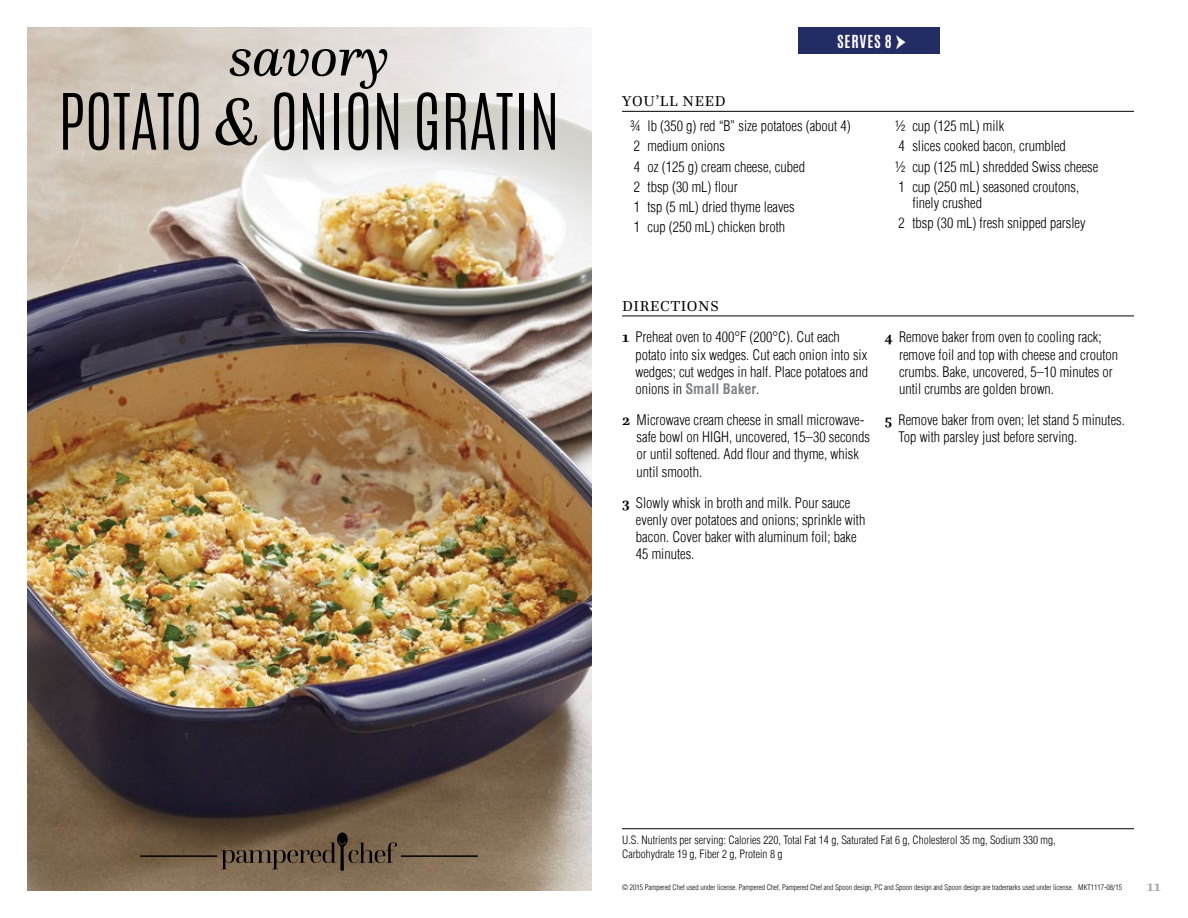
<style>
.page{position:relative;width:1188px;height:918px;background:#fff}
.page>*{position:absolute;margin:0;border:0;box-sizing:border-box;transform-origin:0 0}
.t1{font:300 66px "Antonio";letter-spacing:-.01em;color:#000}
.t2{font:italic 57px "Questa";letter-spacing:-.01em;color:#000}
.t3{font:15px "Questa";letter-spacing:.04em;color:#000}
.t4{font:700 15px "Antonio";letter-spacing:.055em;color:#fff}
.t5{font:700 15px "Questa";color:#aaa9aa}
.t6{font:300 condensed 14.25px/17.1px "Helvetica Com";color:#000}
.t7{font:300 condensed 11.25px/13.5px "Helvetica Com";color:#000}
.t8{font:300 condensed 7.5px "Helvetica Com";color:#000}
.s1{font-family:"Questa";font-weight:400;font-style:italic;font-size:69px}
.s2{font-family:"Minion Pro";font-weight:400;font-size:25.5px}
.s3{font-family:"Questa";font-weight:700;font-stretch:normal;font-size:15px}
.s4{font-weight:700;color:#808285}
</style>
<div class="page">
<img style="left:27px;top:27px;width:564px;height:864px">
<div style="left:798px;top:27px;width:142px;height:27px;background:#232c64"></div>
<hr style="left:622px;top:111px;width:512px;height:1px;background:#000">
<hr style="left:622px;top:316px;width:512px;height:1px;background:#000">
<hr style="left:622px;top:828px;width:512px;height:1px;background:#000">
<svg style="left:221px;top:833px;width:176px;height:37px;background:#675540"></svg>
<hr style="left:140px;top:855px;width:77px;height:2px;background:#000">
<hr style="left:401px;top:855px;width:77px;height:2px;background:#000">
<h2 class="t2" style="left:229px;top:21px;width:162px">savory</h2>
<h1 class="t1" style="left:58px;top:74px;width:504px">POTATO <span class="s1">&amp;</span> ONION GRATIN</h1>
<p class="t4" style="left:837px;top:30px;width:71px">SERVES 8 <span class="s2">→</span></p>
<p class="t3" style="left:622px;top:92px;width:105px">YOU’LL NEED</p>
<p class="t6" style="left:631px;top:116px;width:222px;line-height:20.2px">¾ lb (350 g) red “B” size potatoes (about 4)<br>2 medium onions<br>4 oz (125 g) cream cheese, cubed<br>2 tbsp (30 mL) flour<br>1 tsp (5 mL) dried thyme leaves<br>1 cup (250 mL) chicken broth</p>
<p class="t6" style="left:895px;top:116px;width:204px;line-height:20.2px">½ cup (125 mL) milk<br>4 slices cooked bacon, crumbled<br>½ cup (125 mL) shredded Swiss cheese<br>1 cup (250 mL) seasoned croutons,</p>
<p class="t6" style="left:899px;top:192px;width:189px;line-height:20.2px;text-indent:14px">finely crushed<br>2 tbsp (30 mL) fresh snipped parsley</p>
<p class="t3" style="left:622px;top:297px;width:98px">DIRECTIONS</p>
<p class="t6" style="left:636px;top:329px;width:234px;text-indent:-13px"><span class="s3">1</span> Preheat oven to 400°F (200°C). Cut each potato into six wedges. Cut each onion into six wedges; cut wedges in half. Place potatoes and onions in <span class="s4">Small Baker</span>.</p>
<p class="t6" style="left:637px;top:411px;width:235px;text-indent:-15px"><span class="s3">2</span> Microwave cream cheese in small microwave&shy;safe bowl on HIGH, uncovered, 15–30 seconds or until softened. Add flour and thyme, whisk until smooth.</p>
<p class="t6" style="left:636px;top:494px;width:231px;text-indent:-14px"><span class="s3">3</span> Slowly whisk in broth and milk. Pour sauce evenly over potatoes and onions; sprinkle with bacon. Cover baker with aluminum foil; bake 45 minutes.</p>
<p class="t6" style="left:899px;top:329px;width:221px;text-indent:-14px"><span class="s3">4</span> Remove baker from oven to cooling rack; remove foil and top with cheese and crouton crumbs. Bake, uncovered, 5–10 minutes or until crumbs are golden brown.</p>
<p class="t6" style="left:899px;top:411px;width:228px;text-indent:-14px"><span class="s3">5</span> Remove baker from oven; let stand 5 minutes.<br>Top with parsley just before serving.</p>
<p class="t7" style="left:622px;top:833px;width:435px">U.S. Nutrients per serving: Calories 220, Total Fat 14 g, Saturated Fat 6 g, Cholesterol 35 mg, Sodium 330 mg,<br>Carbohydrate 19 g, Fiber 2 g, Protein 8 g</p>
<p class="t8" style="left:622px;top:882px;width:501px">© 2015 Pampered Chef used under license. Pampered Chef, Pampered Chef and Spoon design, PC and Spoon design and Spoon design are trademarks used under license. MKT1117-08/15</p>
<p class="t5" style="left:1147px;top:877px;width:16px">11</p>
</div>
